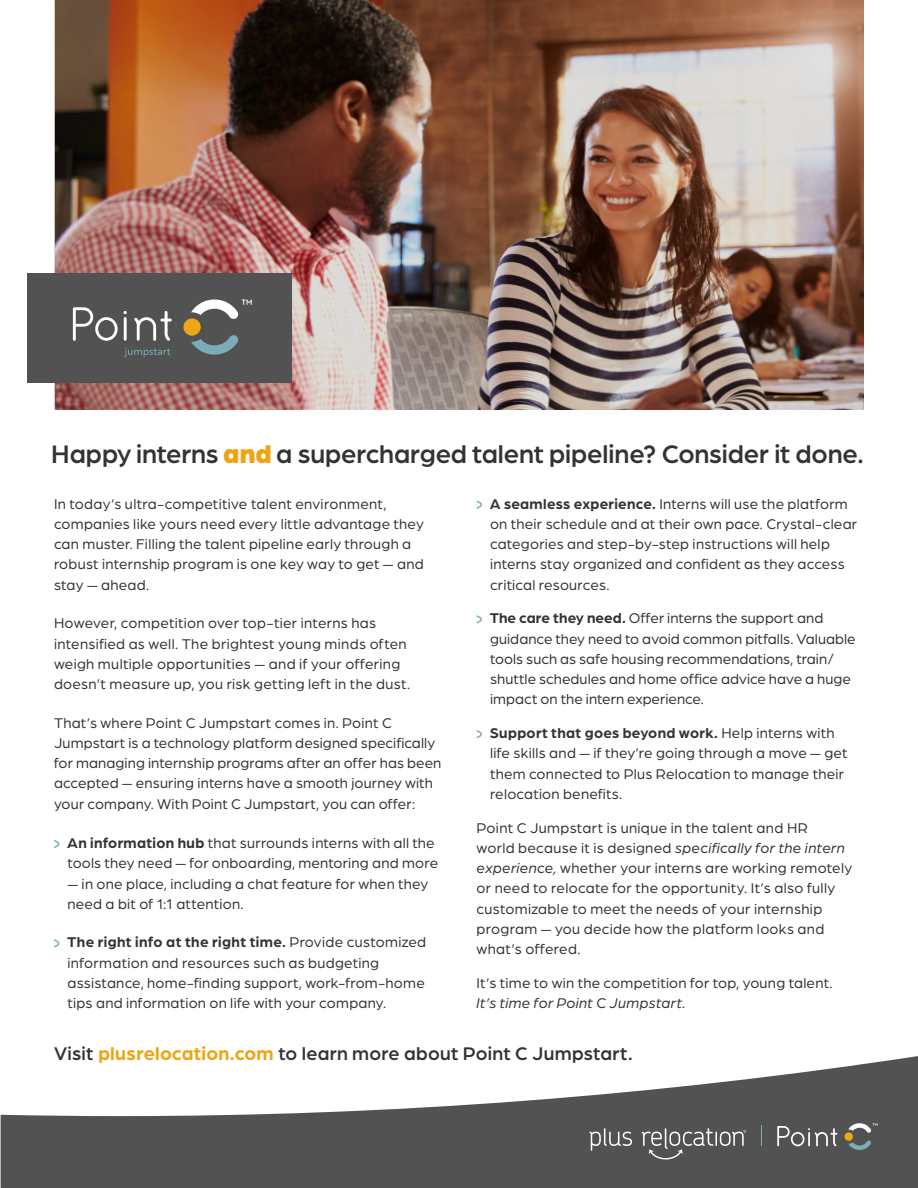
<style>
.page{position:relative;width:918px;height:1188px;background:#fff}
.page>*{position:absolute;margin:0;border:0;box-sizing:border-box;transform-origin:0 0}
.t1{font:500 27px "Arboria";letter-spacing:-.005em;color:#333}
.t2{font:500 19.5px "Arboria";letter-spacing:.01em;color:#333}
.t3{font:15px/20.2px "Arboria";letter-spacing:.015em;color:#333}
.s1{font-weight:900;color:#eda515}
.s2{font-weight:700}
.s3{font-style:italic}
.s4{font-weight:700;color:#eda515}
</style>
<div class="page">
<svg style="left:1px;top:1056px;width:917px;height:132px;fill:#535252"></svg>
<svg style="left:589px;top:1128px;width:43px;height:23px"></svg>
<svg style="left:642px;top:1128px;width:104px;height:32px;background:#6d6c6c"></svg>
<svg style="left:762px;top:1125px;width:1px;height:21px"></svg>
<div style="left:845px;top:1132px;width:8px;height:9px;background:#eda614;border-radius:50%"></div>
<svg style="left:848px;top:1140px;width:23px;height:10px"></svg>
<svg style="left:777px;top:1126px;width:60px;height:20px"></svg>
<svg style="left:848px;top:1123px;width:30px;height:10px"></svg>
<svg style="left:54px;top:840px;width:5px;height:8px"></svg>
<svg style="left:54px;top:939px;width:5px;height:8px"></svg>
<svg style="left:476px;top:501px;width:6px;height:8px"></svg>
<svg style="left:476px;top:615px;width:6px;height:8px"></svg>
<svg style="left:476px;top:730px;width:6px;height:8px"></svg>
<img style="left:55px;top:0;width:809px;height:410px">
<div style="left:27px;top:274px;width:265px;height:109px;background:#535252"></div>
<svg style="left:124px;top:348px;width:46px;height:9px"></svg>
<div style="left:183px;top:318px;width:18px;height:18px;background:#eda614;border-radius:50%"></div>
<svg style="left:191px;top:335px;width:48px;height:20px"></svg>
<svg style="left:73px;top:307px;width:45px;height:34px"></svg>
<hr style="left:124px;top:317px;width:3px;height:24px;background:#fff">
<svg style="left:134px;top:311px;width:38px;height:30px"></svg>
<svg style="left:191px;top:299px;width:61px;height:21px"></svg>
<p class="t1" style="left:51px;top:435px;width:814px">Happy interns <span class="s1">and</span> a supercharged talent pipeline? Consider it done.</p>
<p class="t3" style="left:54px;top:493px;width:371px">In today’s ultra-competitive talent environment, companies like yours need every little advantage they can muster. Filling the talent pipeline early through a robust internship program is one key way to get — and stay — ahead.</p>
<p class="t3" style="left:54px;top:613px;width:358px">However, competition over top-tier interns has intensified as well. The brightest young minds often weigh multiple opportunities — and if your offering doesn’t measure up, you risk getting left in the dust.</p>
<p class="t3" style="left:54px;top:712px;width:389px">That’s where Point C Jumpstart comes in. Point C Jumpstart is a technology platform designed specifically for managing internship programs after an offer has been accepted — ensuring interns have a smooth journey with your company. With Point C Jumpstart, you can offer:</p>
<p class="t3" style="left:67px;top:832px;width:373px"><span class="s2">An information hub</span> that surrounds interns with all the tools they need — for onboarding, mentoring and more</p>
<p class="t3" style="left:68px;top:873px;width:362px">— in one place, including a chat feature for when they need a bit of 1:1 attention.</p>
<p class="t3" style="left:67px;top:932px;width:360px"><span class="s2">The right info at the right time.</span> Provide customized information and resources such as budgeting assistance, home-finding support, work-from-home tips and information on life with your company.</p>
<p class="t3" style="left:490px;top:493px;width:369px"><span class="s2">A seamless experience.</span> Interns will use the platform on their schedule and at their own pace. Crystal-clear categories and step-by-step instructions will help interns stay organized and confident as they access critical resources.</p>
<p class="t3" style="left:490px;top:608px;width:368px"><span class="s2">The care they need.</span> Offer interns the support and guidance they need to avoid common pitfalls. Valuable tools such as safe housing recommendations, train/ shuttle schedules and home office advice have a huge impact on the intern experience.</p>
<p class="t3" style="left:490px;top:722px;width:359px"><span class="s2">Support that goes beyond work.</span> Help interns with life skills and — if they’re going through a move — get them connected to Plus Relocation to manage their relocation benefits.</p>
<p class="t3" style="left:477px;top:817px;width:377px">Point C Jumpstart is unique in the talent and HR<br>world because it is designed <span class="s3">specifically for the intern experience,</span> whether your interns are working remotely or need to relocate for the opportunity. It’s also fully customizable to meet the needs of your internship program — you decide how the platform looks and what’s offered.</p>
<p class="t3" style="left:477px;top:972px;width:358px">It’s time to win the competition for top, young talent.<br><span class="s3">It’s time for Point C Jumpstart.</span></p>
<p class="t2" style="left:54px;top:1040px;width:580px">Visit <span class="s4">plusrelocation.com</span> to learn more about Point C Jumpstart.</p>
</div>
